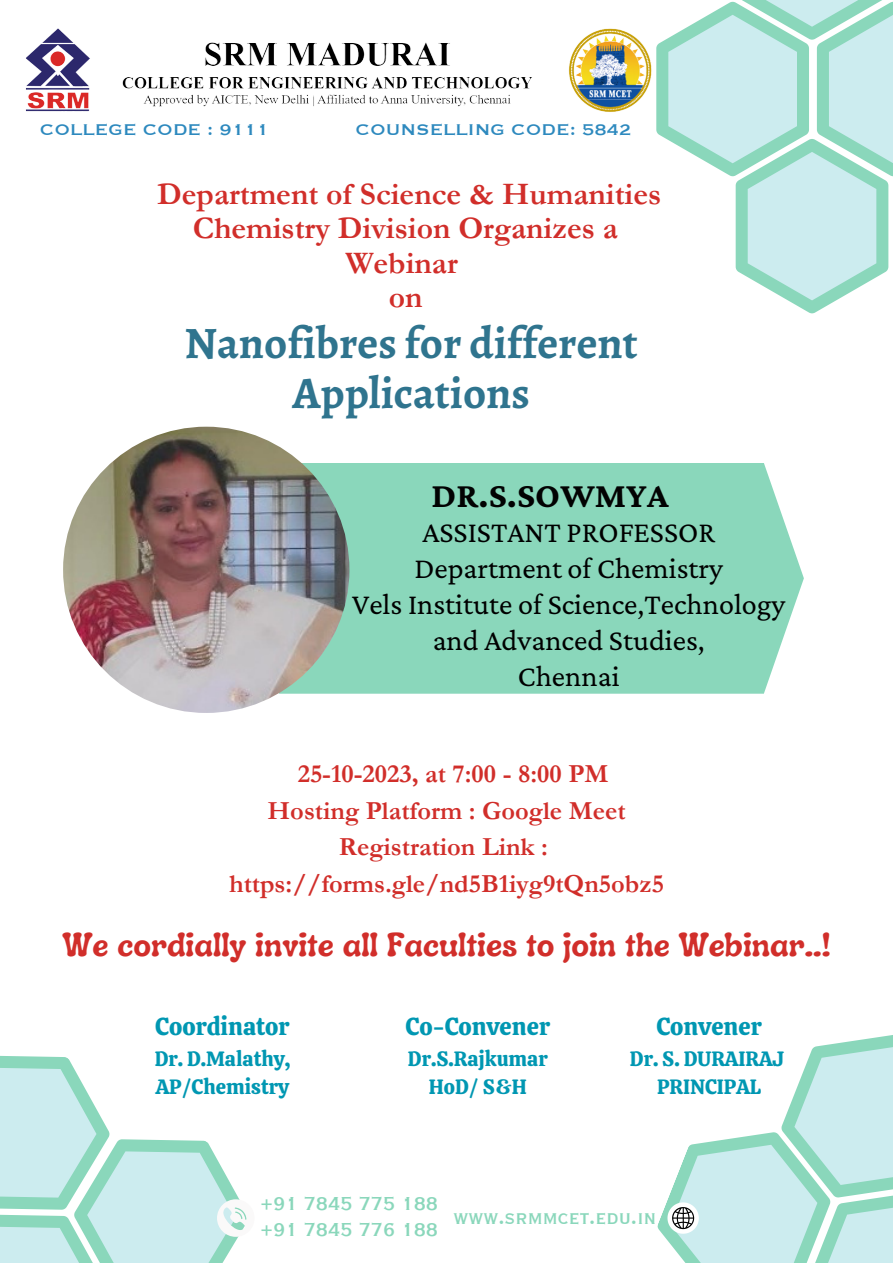
<style>
.page{position:relative;width:893px;height:1263px;background:#fff}
.page>*{position:absolute;margin:0;border:0;box-sizing:border-box;transform-origin:0 0}
.t1{font:700 45px/49.5px "Alegreya";color:#2f748e;text-align:center}
.t2{font:700 36px "Crimson Pro";letter-spacing:.005em;color:#020202}
.t3{font:700 33.75px "Luckybones";color:#d12e2a}
.t4{font:700 31.5px/34.3px "Garamond";color:#d12e2a;text-align:center}
.t5{font:30.15px/36px "Crimson Pro";color:#000;text-align:center}
.t6{font:700 26.25px "Garamond";color:#d12e2a}
.t7{font:24.6px "Copperplate Gothic LT Pro 30 BC";color:#8ad7bb}
.t8{font:24.45px "Copperplate Gothic LT Pro 30 BC";color:#8ad7bb}
.t9{font:24.38px "Calistoga";color:#0097b2}
.t10{font:20.62px/28.7px "Calistoga";color:#0097b2}
.t11{font:20.25px "Copperplate Gothic LT Pro 31 BC";color:#2d89be}
</style>
<div class="page">
<div style="left:278px;top:463px;width:526px;height:231px;background:#8ad7bb"></div>
<img style="left:63px;top:427px;width:286px;height:286px;border-radius:50%">
<svg style="left:656px;top:0;width:237px;height:314px"></svg>
<img style="left:26px;top:28px;width:626px;height:84px">
<svg style="left:0;top:1055px;width:247px;height:208px"></svg>
<svg style="left:657px;top:1035px;width:236px;height:228px"></svg>
<p class="t11" style="left:40px;top:121px;width:231px">COLLEGE CODE : 9111</p>
<p class="t11" style="left:355px;top:121px;width:277px">COUNSELLING CODE: 5842</p>
<p class="t4" style="left:157px;top:177px;width:505px">Department of Science &amp; Humanities</p>
<p class="t4" style="left:193px;top:212px;width:427px">Chemistry Division Organizes a<br>Webinar</p>
<p class="t4" style="left:389px;top:280px;width:35px">on</p>
<p class="t1" style="left:184px;top:318px;width:455px">Nanofibres for different<br>Applications</p>
<p class="t2" style="left:431px;top:475px;width:238px">DR.S.SOWMYA</p>
<p class="t5" style="left:422px;top:513px;width:294px">ASSISTANT PROFESSOR</p>
<p class="t5" style="left:414px;top:549px;width:310px">Department of Chemistry</p>
<p class="t5" style="left:352px;top:585px;width:435px">Vels Institute of Science,Technology and Advanced Studies,</p>
<p class="t5" style="left:518px;top:657px;width:103px">Chennai</p>
<p class="t6" style="left:298px;top:759px;width:312px">25-10-2023, at 7:00 - 8:00 PM</p>
<p class="t6" style="left:268px;top:796px;width:359px">Hosting Platform : Google Meet</p>
<p class="t6" style="left:339px;top:833px;width:211px">Registration Link :</p>
<p class="t6" style="left:229px;top:869px;width:436px">https://forms.gle/nd5B1iyg9tQn5obz5</p>
<p class="t3" style="left:62px;top:922px;width:770px">We cordially invite all Faculties to join the Webinar..!</p>
<p class="t9" style="left:155px;top:1011px;width:136px">Coordinator</p>
<p class="t10" style="left:155px;top:1044px;width:137px">Dr. D.Malathy,<br>AP/Chemistry</p>
<p class="t9" style="left:405px;top:1011px;width:146px">Co-Convener</p>
<p class="t10" style="left:408px;top:1044px;width:141px">Dr.S.Rajkumar</p>
<p class="t10" style="left:429px;top:1073px;width:99px">HoD/ S&amp;H</p>
<p class="t9" style="left:656px;top:1011px;width:107px">Convener</p>
<p class="t10" style="left:630px;top:1044px;width:156px">Dr. S. DURAIRAJ</p>
<p class="t10" style="left:657px;top:1073px;width:105px">PRINCIPAL</p>
<p class="t8" style="left:261px;top:1192px;width:179px">+91 7845 775 188</p>
<p class="t8" style="left:261px;top:1218px;width:179px">+91 7845 776 188</p>
<p class="t7" style="left:453px;top:1206px;width:204px">www.srmmcet.edu.in</p>
</div>
